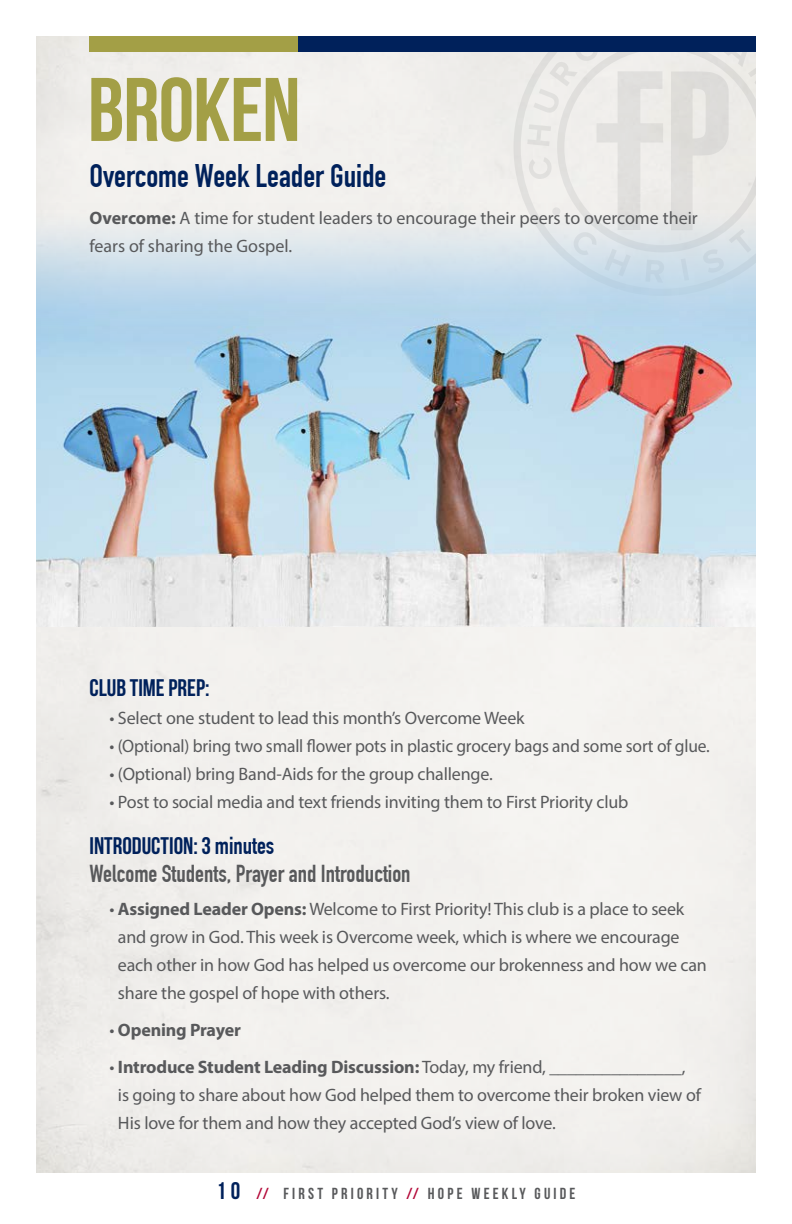
<style>
.page{position:relative;width:792px;height:1224px;background:#fff}
.page>*{position:absolute;margin:0;border:0;box-sizing:border-box;transform-origin:0 0}
.t1{font:90px "Bebas Neue";letter-spacing:-.01em;color:#a39f46}
.t2{font:700 32px "DIN Condensed";color:#00215b}
.t3{font:700 24px "DIN Condensed";color:#58595b}
.t4{font:24px "Bebas Neue";color:#00215b}
.t5{font:18px/28px "Myriad Pro";letter-spacing:-.01em;color:#58595b}
.t6{font:700 18px "Myriad Pro";letter-spacing:-.01em;color:#58595b}
.t7{font:16px "Bebas Neue";letter-spacing:.2em;color:#58595b}
.s1{font-weight:700}
.s2{font-family:"DIN Condensed";font-weight:700}
.s3{font-weight:400}
.s4{font-size:24px;color:#00215b}
.s5{color:#b30838}
</style>
<div class="page">
<div style="left:36px;top:36px;width:720px;height:1136px;background:#f2f1ee"></div>
<svg style="left:514px;top:51px;width:242px;height:152px;background:#e7e6e3"></svg>
<div style="left:154px;top:36px;width:602px;height:15px;background:#00215b"></div>
<div style="left:89px;top:36px;width:209px;height:15px;background:#a39f46"></div>
<img style="left:36px;top:203px;width:720px;height:423px">
<h1 class="t1" style="left:88px;top:60px;width:214px">BROKEN</h1>
<h2 class="t2" style="left:89px;top:157px;width:298px">Overcome Week Leader Guide</h2>
<p class="t5" style="left:89px;top:204px;width:610px"><span class="s1">Overcome:</span> A time for student leaders to encourage their peers to overcome their fears of sharing the Gospel.</p>
<h3 class="t4" style="left:89px;top:675px;width:122px">CLUB TIME PREP:</h3>
<p class="t5" style="left:109px;top:704px;width:417px">• Select one student to lead this month’s Overcome Week</p>
<p class="t5" style="left:109px;top:732px;width:602px">• (Optional) bring two small flower pots in plastic grocery bags and some sort of glue.</p>
<p class="t5" style="left:109px;top:760px;width:385px">• (Optional) bring Band-Aids for the group challenge.</p>
<p class="t5" style="left:109px;top:788px;width:520px">• Post to social media and text friends inviting them to First Priority club</p>
<h3 class="t4" style="left:89px;top:833px;width:186px">INTRODUCTION: 3 <span class="s2">minutes</span></h3>
<h3 class="t3" style="left:89px;top:860px;width:323px">Welcome Students, Prayer and Introduction</h3>
<p class="t5" style="left:118px;top:894px;width:590px;text-indent:-9px">• <span class="s1">Assigned Leader Opens:</span> Welcome to First Priority! This club is a place to seek and grow in God. This week is Overcome week, which is where we encourage each other in how God has helped us overcome our brokenness and how we can share the gospel of hope with others.</p>
<p class="t6" style="left:109px;top:1018px;width:133px"><span class="s3">•</span> Opening Prayer</p>
<p class="t5" style="left:118px;top:1053px;width:584px;text-indent:-9px">• <span class="s1">Introduce Student Leading Discussion:</span> Today, my friend, _______________, is going to share about how God helped them to overcome their broken view of<br>His love for them and how they accepted God’s view of love.</p>
<p class="t7" style="left:217px;top:1184px;width:360px"><span class="s4">10</span> <span class="s5">//</span> FIRST PRIORITY <span class="s5">//</span> HOPE WEEKLY GUIDE</p>
</div>
